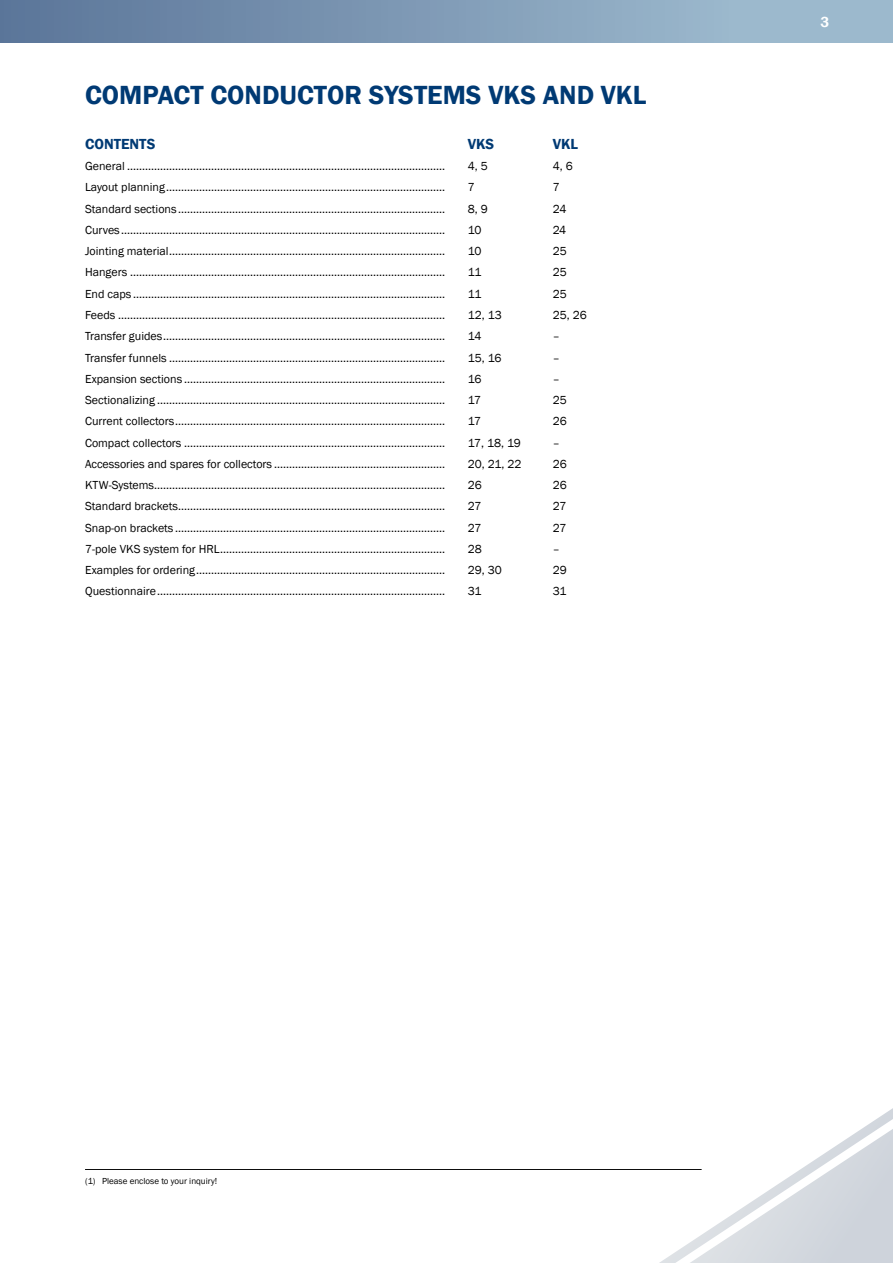
<style>
.page{position:relative;width:893px;height:1263px;background:#fff}
.page>*{position:absolute;margin:0;border:0;box-sizing:border-box;transform-origin:0 0}
.t1{font:600 27px "Franklin Gothic";color:#003a74}
.t2{font:600 15px "Franklin Gothic";color:#003a74}
.t3{font:600 15px "Franklin Gothic";color:#fff}
.t4{font:12px "Franklin Gothic";color:#000}
.t5{font:9px "Franklin Gothic";color:#000}
</style>
<div class="page">
<div style="left:0;top:0;width:893px;height:43px;background:linear-gradient(to right,#5c769a,#a5c2d4)"></div>
<hr style="left:85px;top:1169px;width:617px;height:1px;background:#000">
<svg style="left:640px;top:1108px;width:253px;height:155px"></svg>
<h1 class="t1" style="left:85px;top:78px;width:563px">COMPACT CONDUCTOR SYSTEMS VKS AND VKL</h1>
<p class="t2" style="left:85px;top:135px;width:72px">CONTENTS</p>
<p class="t2" style="left:468px;top:135px;width:28px">VKS</p>
<p class="t2" style="left:553px;top:135px;width:27px">VKL</p>
<p class="t4" style="left:85px;top:159px;width:361px">General ..........................................................................................................</p>
<p class="t4" style="left:468px;top:159px;width:22px">4, 5</p>
<p class="t4" style="left:553px;top:159px;width:22px">4, 6</p>
<p class="t4" style="left:85px;top:180px;width:361px">Layout planning.............................................................................................</p>
<p class="t4" style="left:468px;top:180px;width:9px">7</p>
<p class="t4" style="left:553px;top:180px;width:9px">7</p>
<p class="t4" style="left:85px;top:201px;width:361px">Standard sections .........................................................................................</p>
<p class="t4" style="left:468px;top:201px;width:22px">8, 9</p>
<p class="t4" style="left:553px;top:201px;width:15px">24</p>
<p class="t4" style="left:85px;top:222px;width:361px">Curves............................................................................................................</p>
<p class="t4" style="left:468px;top:222px;width:15px">10</p>
<p class="t4" style="left:553px;top:222px;width:15px">24</p>
<p class="t4" style="left:85px;top:244px;width:361px">Jointing material............................................................................................</p>
<p class="t4" style="left:468px;top:244px;width:15px">10</p>
<p class="t4" style="left:553px;top:244px;width:16px">25</p>
<p class="t4" style="left:85px;top:265px;width:362px">Hangers .........................................................................................................</p>
<p class="t4" style="left:468px;top:265px;width:15px">11</p>
<p class="t4" style="left:553px;top:265px;width:16px">25</p>
<p class="t4" style="left:85px;top:286px;width:361px">End caps ........................................................................................................</p>
<p class="t4" style="left:468px;top:286px;width:15px">11</p>
<p class="t4" style="left:553px;top:286px;width:16px">25</p>
<p class="t4" style="left:85px;top:307px;width:361px">Feeds .............................................................................................................</p>
<p class="t4" style="left:468px;top:307px;width:36px">12, 13</p>
<p class="t4" style="left:553px;top:307px;width:36px">25, 26</p>
<p class="t4" style="left:85px;top:329px;width:361px">Transfer guides..............................................................................................</p>
<p class="t4" style="left:468px;top:329px;width:15px">14</p>
<p class="t4" style="left:553px;top:329px;width:9px">–</p>
<p class="t4" style="left:85px;top:350px;width:361px">Transfer funnels ............................................................................................</p>
<p class="t4" style="left:468px;top:350px;width:35px">15, 16</p>
<p class="t4" style="left:553px;top:350px;width:9px">–</p>
<p class="t4" style="left:85px;top:371px;width:361px">Expansion sections .......................................................................................</p>
<p class="t4" style="left:468px;top:371px;width:15px">16</p>
<p class="t4" style="left:553px;top:371px;width:9px">–</p>
<p class="t4" style="left:85px;top:393px;width:361px">Sectionalizing ................................................................................................</p>
<p class="t4" style="left:468px;top:393px;width:15px">17</p>
<p class="t4" style="left:553px;top:393px;width:16px">25</p>
<p class="t4" style="left:85px;top:414px;width:361px">Current collectors..........................................................................................</p>
<p class="t4" style="left:468px;top:414px;width:15px">17</p>
<p class="t4" style="left:553px;top:414px;width:16px">26</p>
<p class="t4" style="left:85px;top:435px;width:362px">Compact collectors .......................................................................................</p>
<p class="t4" style="left:468px;top:435px;width:55px">17, 18, 19</p>
<p class="t4" style="left:553px;top:435px;width:9px">–</p>
<p class="t4" style="left:85px;top:456px;width:361px">Accessories and spares for collectors .........................................................</p>
<p class="t4" style="left:468px;top:456px;width:55px">20, 21, 22</p>
<p class="t4" style="left:553px;top:456px;width:16px">26</p>
<p class="t4" style="left:85px;top:478px;width:361px">KTW-Systems.................................................................................................</p>
<p class="t4" style="left:468px;top:478px;width:16px">26</p>
<p class="t4" style="left:553px;top:478px;width:16px">26</p>
<p class="t4" style="left:85px;top:499px;width:361px">Standard brackets.........................................................................................</p>
<p class="t4" style="left:468px;top:499px;width:15px">27</p>
<p class="t4" style="left:553px;top:499px;width:15px">27</p>
<p class="t4" style="left:85px;top:520px;width:361px">Snap-on brackets ..........................................................................................</p>
<p class="t4" style="left:468px;top:520px;width:15px">27</p>
<p class="t4" style="left:553px;top:520px;width:15px">27</p>
<p class="t4" style="left:85px;top:541px;width:361px">7-pole VKS system for HRL...........................................................................</p>
<p class="t4" style="left:468px;top:541px;width:16px">28</p>
<p class="t4" style="left:553px;top:541px;width:9px">–</p>
<p class="t4" style="left:85px;top:563px;width:361px">Examples for ordering...................................................................................</p>
<p class="t4" style="left:468px;top:563px;width:36px">29, 30</p>
<p class="t4" style="left:553px;top:563px;width:16px">29</p>
<p class="t4" style="left:85px;top:584px;width:361px">Questionnaire................................................................................................</p>
<p class="t4" style="left:468px;top:584px;width:15px">31</p>
<p class="t4" style="left:553px;top:584px;width:15px">31</p>
<p class="t3" style="left:820px;top:12px;width:10px">3</p>
<p class="t5" style="left:85px;top:1176px;width:134px">(1) Please enclose to your inquiry!</p>
</div>
